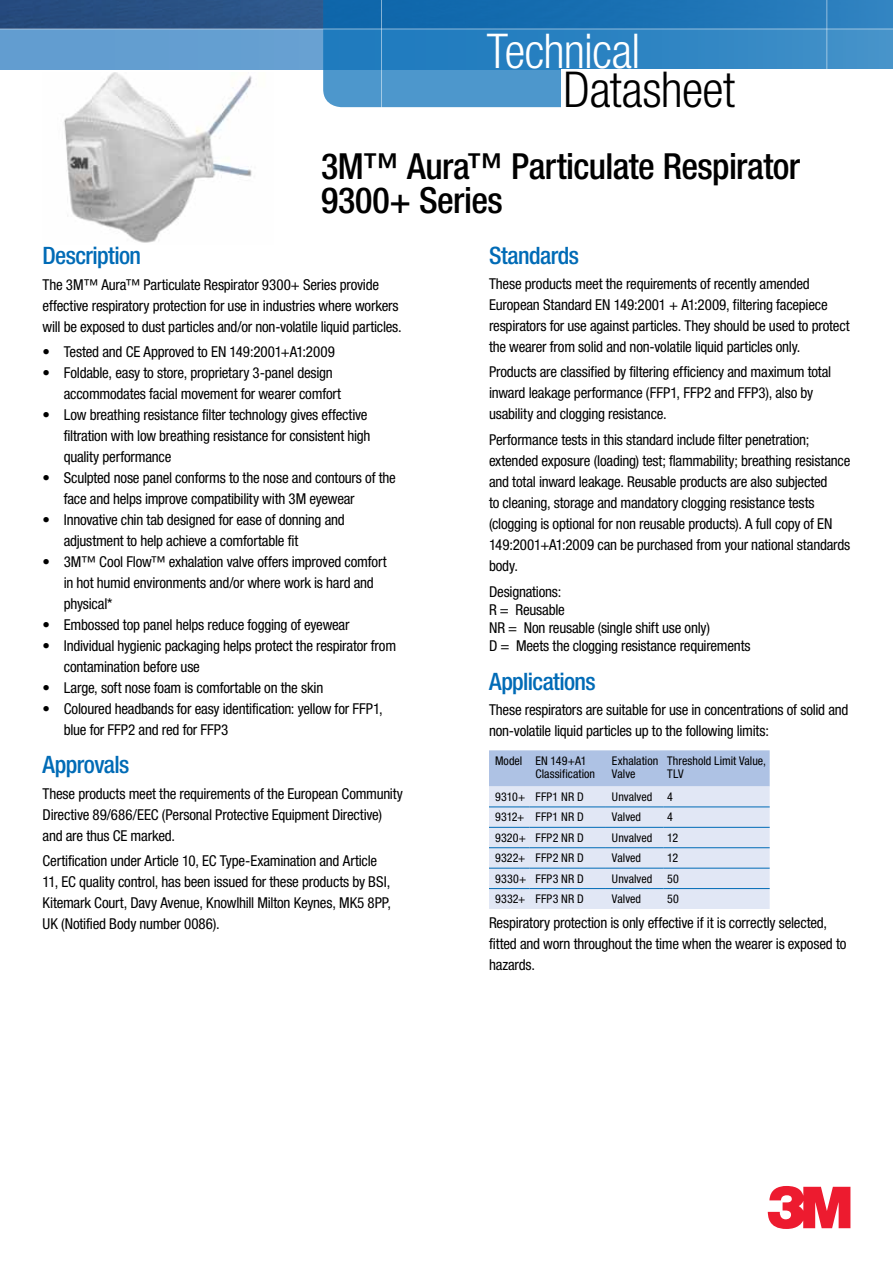
<style>
.page{position:relative;width:893px;height:1263px;background:#fff}
.page>*{position:absolute;margin:0;border:0;box-sizing:border-box;transform-origin:0 0}
.t1{font:300 condensed 49.5px "Helvetica Neue LTW1 G";letter-spacing:-.015em;color:#000}
.t2{font:300 condensed 48px "Helvetica Neue LTW1 G";letter-spacing:-.015em;color:#fff}
.t3{font:500 condensed 36px/34.5px "Helvetica Neue LTW1 G";letter-spacing:-.015em;color:#000}
.t4{font:500 condensed 24px "Helvetica Neue LTW1 G";letter-spacing:-.025em;color:#006bb6}
.t5{font:condensed 15px/21px "Helvetica Neue LTW1 G";letter-spacing:-.015em;color:#000}
.t6{font:condensed 12px/13.5px "Helvetica Neue LTW1 G";letter-spacing:.005em;color:#000}
</style>
<div class="page">
<svg style="left:0;top:0;width:323px;height:69px;background:#4b7db0"></svg>
<svg style="left:323px;top:0;width:570px;height:107px;background:#2d81bf"></svg>
<hr style="left:381px;top:0;width:1px;height:115px;background:#fff">
<hr style="left:0;top:29px;width:893px;height:1px;background:#fff">
<hr style="left:826px;top:0;width:1px;height:120px;background:#fff">
<div style="left:561px;top:69px;width:332px;height:52px;background:#fff"></div>
<svg style="left:489px;top:750px;width:281px;height:159px;background:#d3ddf0"></svg>
<hr style="left:489px;top:807px;width:40px;height:1px;background:#006bb6">
<hr style="left:529px;top:807px;width:77px;height:1px;background:#006bb6">
<hr style="left:606px;top:807px;width:57px;height:1px;background:#006bb6">
<hr style="left:663px;top:807px;width:107px;height:1px;background:#006bb6">
<hr style="left:489px;top:827px;width:40px;height:1px;background:#006bb6">
<hr style="left:529px;top:827px;width:77px;height:1px;background:#006bb6">
<hr style="left:606px;top:827px;width:57px;height:1px;background:#006bb6">
<hr style="left:663px;top:827px;width:107px;height:1px;background:#006bb6">
<hr style="left:489px;top:847px;width:40px;height:1px;background:#006bb6">
<hr style="left:529px;top:847px;width:77px;height:1px;background:#006bb6">
<hr style="left:606px;top:847px;width:57px;height:1px;background:#006bb6">
<hr style="left:663px;top:847px;width:107px;height:1px;background:#006bb6">
<hr style="left:489px;top:868px;width:40px;height:1px;background:#006bb6">
<hr style="left:529px;top:868px;width:77px;height:1px;background:#006bb6">
<hr style="left:606px;top:868px;width:57px;height:1px;background:#006bb6">
<hr style="left:663px;top:868px;width:107px;height:1px;background:#006bb6">
<hr style="left:489px;top:888px;width:40px;height:1px;background:#006bb6">
<hr style="left:529px;top:888px;width:77px;height:1px;background:#006bb6">
<hr style="left:606px;top:888px;width:57px;height:1px;background:#006bb6">
<hr style="left:663px;top:888px;width:107px;height:1px;background:#006bb6">
<img style="left:63px;top:72px;width:189px;height:171px">
<svg style="left:767px;top:1186px;width:83px;height:43px"></svg>
<h2 class="t2" style="left:487px;top:23px;width:155px">Technical</h2>
<h1 class="t1" style="left:564px;top:61px;width:173px">Datasheet</h1>
<h3 class="t3" style="left:321px;top:149px;width:481px">3M™ Aura™ Particulate Respirator<br>9300+ Series</h3>
<h3 class="t4" style="left:43px;top:241px;width:100px">Description</h3>
<p class="t5" style="left:43px;top:274px;width:361px">The 3M™ Aura™ Particulate Respirator 9300+ Series provide effective respiratory protection for use in industries where workers will be exposed to dust particles and/or non-volatile liquid particles.</p>
<p class="t5" style="left:43px;top:341px;width:294px">• Tested and CE Approved to EN 149:2001+A1:2009</p>
<p class="t5" style="left:64px;top:362px;width:279px;text-indent:-21px">• Foldable, easy to store, proprietary 3-panel design accommodates facial movement for wearer comfort</p>
<p class="t5" style="left:64px;top:404px;width:308px;text-indent:-21px">• Low breathing resistance filter technology gives effective filtration with low breathing resistance for consistent high quality performance</p>
<p class="t5" style="left:64px;top:467px;width:334px;text-indent:-21px">• Sculpted nose panel conforms to the nose and contours of the face and helps improve compatibility with 3M eyewear</p>
<p class="t5" style="left:64px;top:509px;width:283px;text-indent:-21px">• Innovative chin tab designed for ease of donning and adjustment to help achieve a comfortable fit</p>
<p class="t5" style="left:64px;top:551px;width:324px;text-indent:-21px">• 3M™ Cool Flow™ exhalation valve offers improved comfort in hot humid environments and/or where work is hard and physical*</p>
<p class="t5" style="left:43px;top:614px;width:308px">• Embossed top panel helps reduce fogging of eyewear</p>
<p class="t5" style="left:64px;top:635px;width:334px;text-indent:-21px">• Individual hygienic packaging helps protect the respirator from contamination before use</p>
<p class="t5" style="left:43px;top:677px;width:282px">• Large, soft nose foam is comfortable on the skin</p>
<p class="t5" style="left:64px;top:698px;width:321px;text-indent:-21px">• Coloured headbands for easy identification: yellow for FFP1, blue for FFP2 and red for FFP3</p>
<h3 class="t4" style="left:43px;top:750px;width:88px">Approvals</h3>
<p class="t5" style="left:43px;top:783px;width:362px">These products meet the requirements of the European Community<br>Directive 89/686/EEC (Personal Protective Equipment Directive) and are thus CE marked.</p>
<p class="t5" style="left:43px;top:850px;width:350px">Certification under Article 10, EC Type-Examination and Article 11, EC quality control, has been issued for these products by BSI, Kitemark Court, Davy Avenue, Knowlhill Milton Keynes, MK5 8PP, UK (Notified Body number 0086).</p>
<h3 class="t4" style="left:489px;top:241px;width:92px">Standards</h3>
<p class="t5" style="left:489px;top:273px;width:362px">These products meet the requirements of recently amended European Standard EN 149:2001 + A1:2009, filtering facepiece respirators for use against particles. They should be used to protect the wearer from solid and non-volatile liquid particles only.</p>
<p class="t5" style="left:489px;top:362px;width:344px">Products are classified by filtering efficiency and maximum total inward leakage performance (FFP1, FFP2 and FFP3), also by usability and clogging resistance.</p>
<p class="t5" style="left:489px;top:429px;width:363px">Performance tests in this standard include filter penetration; extended exposure (loading) test; flammability; breathing resistance and total inward leakage. Reusable products are also subjected<br>to cleaning, storage and mandatory clogging resistance tests (clogging is optional for non reusable products). A full copy of EN 149:2001+A1:2009 can be purchased from your national standards body.</p>
<p class="t5" style="left:489px;top:583px;width:263px;line-height:18px">Designations:<br>R = Reusable<br>NR = Non reusable (single shift use only)<br>D = Meets the clogging resistance requirements</p>
<h3 class="t4" style="left:489px;top:667px;width:108px">Applications</h3>
<p class="t5" style="left:489px;top:699px;width:361px">These respirators are suitable for use in concentrations of solid and non-volatile liquid particles up to the following limits:</p>
<p class="t6" style="left:535px;top:754px;width:61px;text-indent:-40px">Model EN 149+A1<br>Classification</p>
<p class="t6" style="left:612px;top:754px;width:48px">Exhalation<br>Valve</p>
<p class="t6" style="left:667px;top:754px;width:100px">Threshold Limit Value,<br>TLV</p>
<p class="t6" style="left:495px;top:790px;width:90px">9310+ FFP1 NR D</p>
<p class="t6" style="left:612px;top:790px;width:62px">Unvalved 4</p>
<p class="t6" style="left:495px;top:810px;width:90px">9312+ FFP1 NR D</p>
<p class="t6" style="left:612px;top:810px;width:31px">Valved</p>
<p class="t6" style="left:667px;top:810px;width:7px">4</p>
<p class="t6" style="left:495px;top:831px;width:90px">9320+ FFP2 NR D</p>
<p class="t6" style="left:612px;top:831px;width:68px">Unvalved 12</p>
<p class="t6" style="left:495px;top:851px;width:90px">9322+ FFP2 NR D</p>
<p class="t6" style="left:612px;top:851px;width:31px">Valved</p>
<p class="t6" style="left:667px;top:851px;width:12px">12</p>
<p class="t6" style="left:495px;top:872px;width:90px">9330+ FFP3 NR D</p>
<p class="t6" style="left:612px;top:872px;width:68px">Unvalved 50</p>
<p class="t6" style="left:495px;top:892px;width:90px">9332+ FFP3 NR D</p>
<p class="t6" style="left:612px;top:892px;width:31px">Valved</p>
<p class="t6" style="left:667px;top:892px;width:13px">50</p>
<p class="t5" style="left:489px;top:912px;width:359px">Respiratory protection is only effective if it is correctly selected, fitted and worn throughout the time when the wearer is exposed to hazards.</p>
</div>
